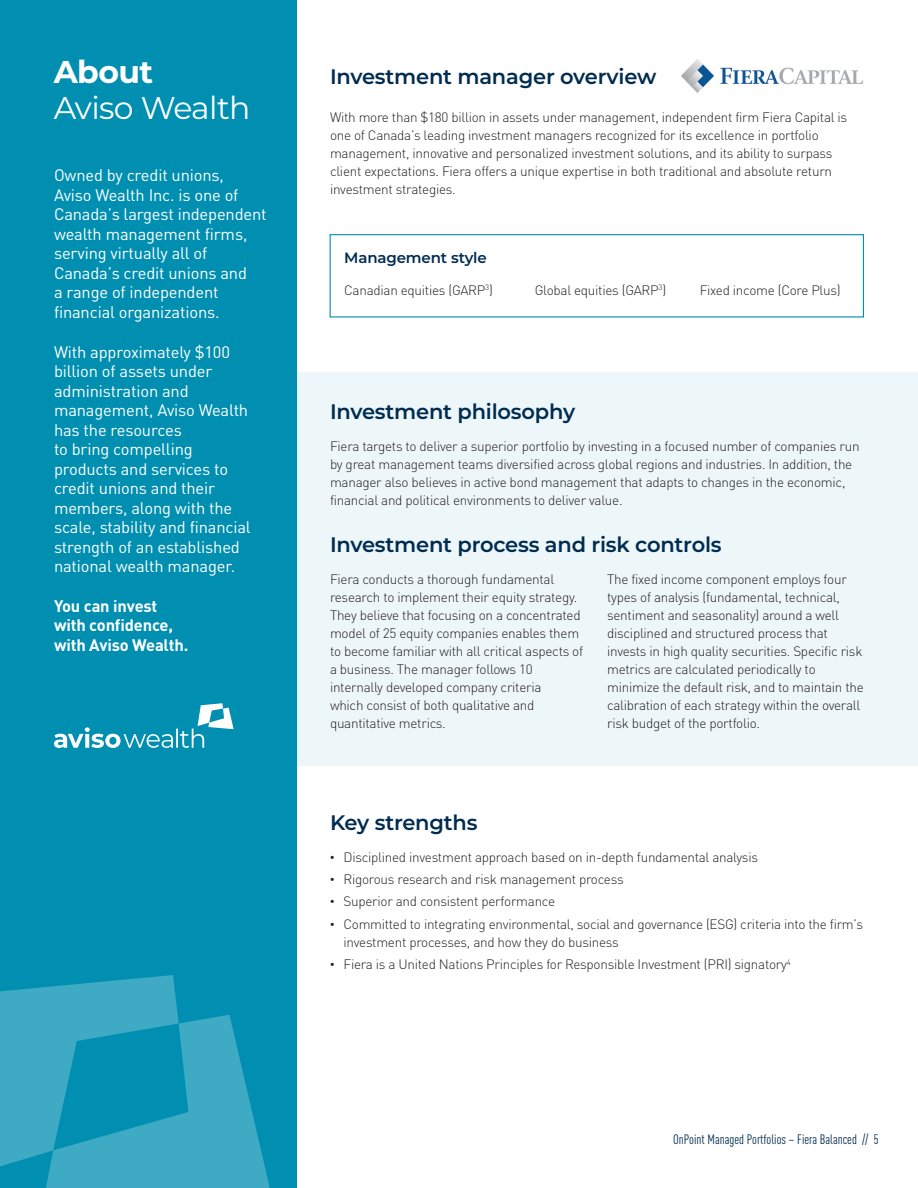
<style>
.page{position:relative;width:918px;height:1188px;background:#fff}
.page>*{position:absolute;margin:0;border:0;box-sizing:border-box;transform-origin:0 0}
.Header2_white{font:31.5px/36px "Montserrat";letter-spacing:-.02em;color:#fff}
.Header3{font:600 21px "Montserrat";letter-spacing:-.01em;color:#002c50}
.Quickfacts_text{font:16.5px/19.5px "DIN Pro";letter-spacing:-.01em;color:#fff}
.Quickfacts_text-2{font:700 16.5px/19.5px "DIN Pro";letter-spacing:-.01em;color:#fff}
.Header4{font:600 15px "Montserrat";letter-spacing:-.01em;color:#002c50}
.Body_copy{font:300 13.5px/18px "DIN Pro";letter-spacing:-.02em;color:#231f20}
.Body_copy_2col{font:300 13.5px/18px "DIN Pro";letter-spacing:-.02em;color:#231f20}
.Folio{font:condensed 13.5px "DIN Pro";color:#002c50}
.s1{font-weight:700}
</style>
<div class="page">
<div style="left:291px;top:372px;width:627px;height:394px;background:#edf6f9"></div>
<div style="left:0;top:0;width:297px;height:1188px;background:#008fb1"></div>
<svg style="left:0;top:975px;width:270px;height:213px"></svg>
<img style="left:681px;top:59px;width:182px;height:34px">
<div style="left:330px;top:234px;width:534px;height:84px;border:1px solid #008fb1"></div>
<svg style="left:54px;top:703px;width:180px;height:45px"></svg>
<h2 class="Header2_white" style="left:54px;top:53px;width:198px"><span class="s1">About<br></span>Aviso Wealth</h2>
<h3 class="Header3" style="left:330px;top:61px;width:328px">Investment manager overview</h3>
<p class="Body_copy" style="left:330px;top:107px;width:519px">With more than $180 billion in assets under management, independent firm Fiera Capital is one of Canada’s leading investment managers recognized for its excellence in portfolio management, innovative and personalized investment solutions, and its ability to surpass client expectations. Fiera offers a unique expertise in both traditional and absolute return investment strategies.</p>
<p class="Quickfacts_text" style="left:54px;top:165px;width:214px">Owned by credit unions,<br>Aviso Wealth Inc. is one of<br>Canada’s largest independent wealth management firms, serving virtually all of<br>Canada’s credit unions and<br>a range of independent financial organizations.</p>
<p class="Quickfacts_text" style="left:54px;top:341px;width:198px">With approximately $100 billion of assets under administration and management, Aviso Wealth has the resources<br>to bring compelling products and services to credit unions and their members, along with the scale, stability and financial strength of an established national wealth manager.</p>
<p class="Quickfacts_text-2" style="left:54px;top:595px;width:136px">You can invest with confidence, with Aviso Wealth.</p>
<h4 class="Header4" style="left:344px;top:247px;width:144px">Management style</h4>
<p class="Body_copy" style="left:344px;top:280px;width:150px">Canadian equities (GARP<sup>3</sup>)</p>
<p class="Body_copy" style="left:535px;top:280px;width:133px">Global equities (GARP<sup>3</sup>)</p>
<p class="Body_copy" style="left:700px;top:280px;width:143px">Fixed income (Core Plus)</p>
<h3 class="Header3" style="left:330px;top:397px;width:247px">Investment philosophy</h3>
<p class="Body_copy" style="left:330px;top:436px;width:531px">Fiera targets to deliver a superior portfolio by investing in a focused number of companies run by great management teams diversified across global regions and industries. In addition, the manager also believes in active bond management that adapts to changes in the economic, financial and political environments to deliver value.</p>
<h3 class="Header3" style="left:330px;top:530px;width:393px">Investment process and risk controls</h3>
<p class="Body_copy_2col" style="left:330px;top:569px;width:255px">Fiera conducts a thorough fundamental research to implement their equity strategy.<br>They believe that focusing on a concentrated model of 25 equity companies enables them to become familiar with all critical aspects of a business. The manager follows 10 internally developed company criteria<br>which consist of both qualitative and quantitative metrics.</p>
<p class="Body_copy_2col" style="left:607px;top:569px;width:258px">The fixed income component employs four types of analysis (fundamental, technical, sentiment and seasonality) around a well disciplined and structured process that invests in high quality securities. Specific risk metrics are calculated periodically to minimize the default risk, and to maintain the calibration of each strategy within the overall risk budget of the portfolio.</p>
<h3 class="Header3" style="left:330px;top:808px;width:149px">Key strengths</h3>
<p class="Body_copy" style="left:330px;top:847px;width:430px"><sup>•</sup> Disciplined investment approach based on in-depth fundamental analysis</p>
<p class="Body_copy" style="left:330px;top:869px;width:295px"><sup>•</sup> Rigorous research and risk management process</p>
<p class="Body_copy" style="left:330px;top:892px;width:227px"><sup>•</sup> Superior and consistent performance</p>
<p class="Body_copy" style="left:344px;top:914px;width:521px;text-indent:-14px"><sup>•</sup> Committed to integrating environmental, social and governance (ESG) criteria into the firm’s investment processes, and how they do business</p>
<p class="Body_copy" style="left:330px;top:954px;width:462px"><sup>•</sup> Fiera is a United Nations Principles for Responsible Investment (PRI) signatory<sup>4</sup></p>
<p class="Folio" style="left:673px;top:1130px;width:207px">OnPoint Managed Portfolios – Fiera Balanced // 5</p>
</div>
